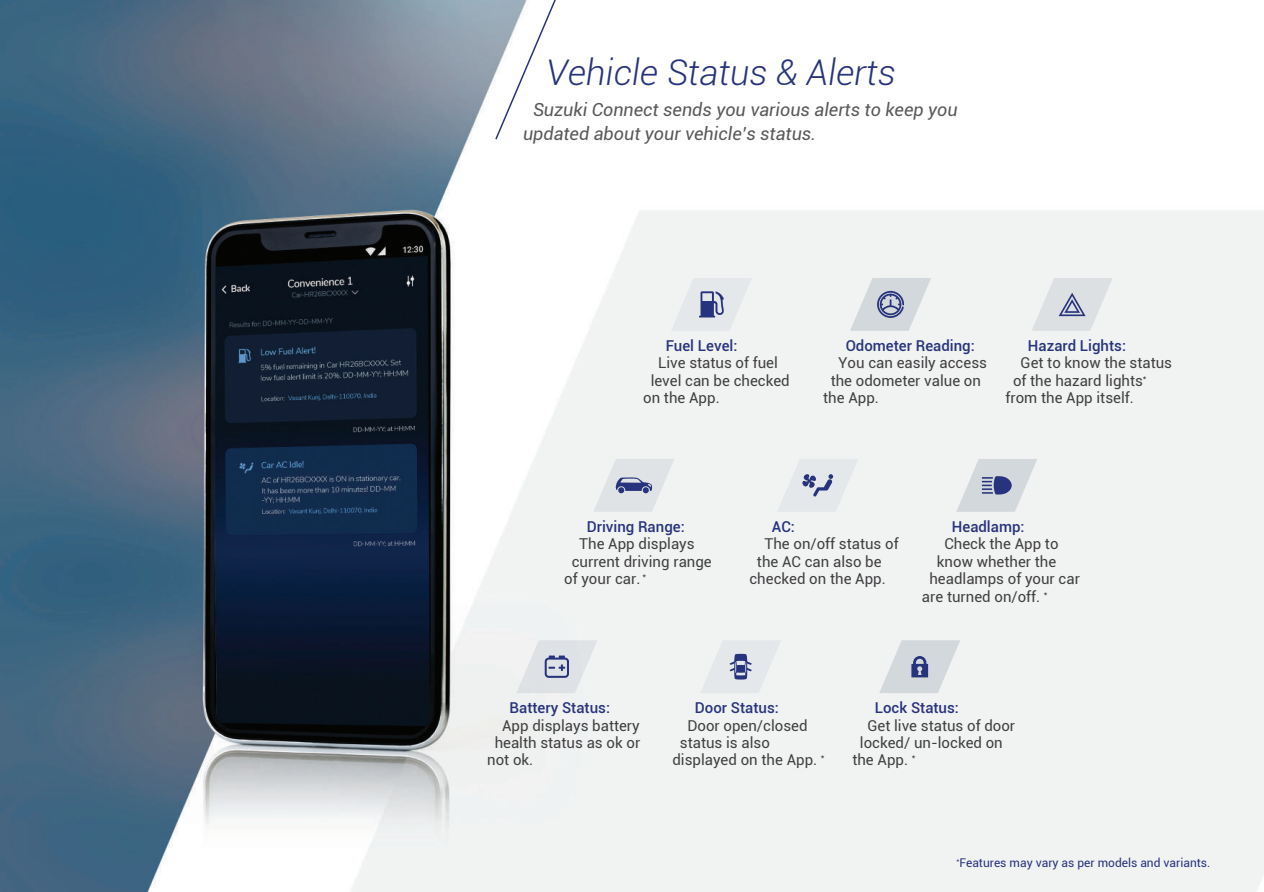
<style>
.page{position:relative;width:1264px;height:892px;background:#fff}
.page>*{position:absolute;margin:0;border:0;box-sizing:border-box;transform-origin:0 0}
.t1{font:italic 300 35.4px "Roboto";color:#27337c}
.t2{font:italic 18px/23.4px "Roboto";color:#58595b}
.t3{font:15px "Roboto";color:#413f41}
.t4{font:500 15px "Roboto";color:#27337c}
.t5{font:12px "Roboto";color:#27337c}
</style>
<div class="page">
<img style="left:0;top:0;width:1264px;height:891px">
<svg style="left:494px;top:0;width:63px;height:141px"></svg>
<svg style="left:850px;top:278px;width:81px;height:53px"></svg>
<svg style="left:671px;top:278px;width:81px;height:53px"></svg>
<svg style="left:1032px;top:278px;width:81px;height:53px"></svg>
<svg style="left:593px;top:459px;width:81px;height:52px"></svg>
<svg style="left:777px;top:459px;width:81px;height:52px"></svg>
<svg style="left:956px;top:459px;width:81px;height:52px"></svg>
<svg style="left:516px;top:640px;width:81px;height:53px"></svg>
<svg style="left:700px;top:640px;width:81px;height:53px"></svg>
<svg style="left:879px;top:640px;width:81px;height:53px"></svg>
<h1 class="t1" style="left:546px;top:48px;width:351px">Vehicle Status &amp; Alerts</h1>
<p class="t2" style="left:523px;top:97px;width:436px;text-indent:10px">Suzuki Connect sends you various alerts to keep you updated about your vehicle’s status.</p>
<p class="t4" style="left:666px;top:335px;width:73px">Fuel Level:</p>
<p class="t3" style="left:658px;top:352px;width:121px">Live status of fuel</p>
<p class="t3" style="left:651px;top:370px;width:141px">level can be checked</p>
<p class="t3" style="left:643px;top:387px;width:78px">on the App.</p>
<p class="t4" style="left:846px;top:335px;width:131px">Odometer Reading:</p>
<p class="t3" style="left:838px;top:352px;width:150px">You can easily access</p>
<p class="t3" style="left:831px;top:370px;width:152px">the odometer value on</p>
<p class="t3" style="left:823px;top:387px;width:57px">the App.</p>
<p class="t4" style="left:1028px;top:335px;width:100px">Hazard Lights:</p>
<p class="t3" style="left:1020px;top:352px;width:153px">Get to know the status</p>
<p class="t3" style="left:1013px;top:370px;width:135px">of the hazard lights<sup>*</sup></p>
<p class="t3" style="left:1006px;top:387px;width:130px">from the App itself.</p>
<p class="t4" style="left:587px;top:516px;width:99px">Driving Range:</p>
<p class="t3" style="left:579px;top:533px;width:117px">The App displays</p>
<p class="t3" style="left:572px;top:550px;width:142px">current driving range</p>
<p class="t3" style="left:564px;top:568px;width:84px">of your car. <sup>*</sup></p>
<p class="t4" style="left:772px;top:516px;width:25px">AC:</p>
<p class="t3" style="left:764px;top:533px;width:136px">The on/off status of</p>
<p class="t3" style="left:757px;top:550px;width:126px">the AC can also be</p>
<p class="t3" style="left:749px;top:568px;width:138px">checked on the App.</p>
<p class="t4" style="left:952px;top:516px;width:74px">Headlamp:</p>
<p class="t3" style="left:944px;top:533px;width:116px">Check the App to</p>
<p class="t3" style="left:937px;top:550px;width:121px">know whether the</p>
<p class="t3" style="left:929px;top:568px;width:152px">headlamps of your car</p>
<p class="t3" style="left:922px;top:585px;width:127px">are turned on/off. <sup>*</sup></p>
<p class="t4" style="left:510px;top:697px;width:102px">Battery Status:</p>
<p class="t3" style="left:502px;top:714px;width:139px">App displays battery</p>
<p class="t3" style="left:495px;top:732px;width:147px">health status as ok or</p>
<p class="t3" style="left:487px;top:749px;width:48px">not ok.</p>
<p class="t4" style="left:695px;top:697px;width:85px">Door Status:</p>
<p class="t3" style="left:687px;top:714px;width:122px">Door open/closed</p>
<p class="t3" style="left:680px;top:732px;width:92px">status is also</p>
<p class="t3" style="left:672px;top:749px;width:154px">displayed on the App. <sup>*</sup></p>
<p class="t4" style="left:875px;top:697px;width:86px">Lock Status:</p>
<p class="t3" style="left:867px;top:714px;width:149px">Get live status of door</p>
<p class="t3" style="left:860px;top:732px;width:144px">locked/ un-locked on</p>
<p class="t3" style="left:852px;top:749px;width:65px">the App. <sup>*</sup></p>
<p class="t5" style="left:956px;top:854px;width:255px"><sup>*</sup>Features may vary as per models and variants.</p>
</div>
